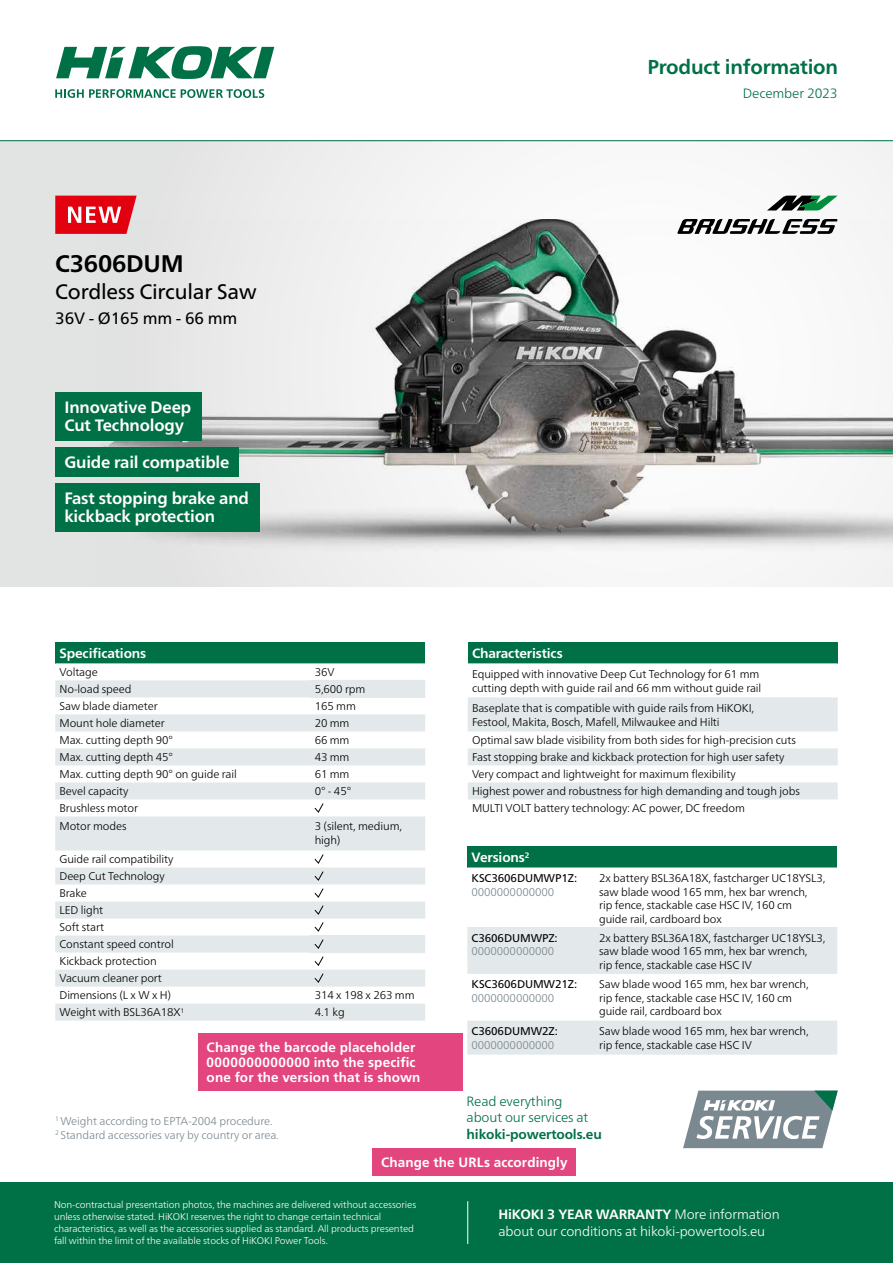
<style>
.page{position:relative;width:893px;height:1263px;background:#fff}
.page>*{position:absolute;margin:0;border:0;box-sizing:border-box;transform-origin:0 0}
.t1{font:700 24px "Frutiger Neue LTW1 G";letter-spacing:-.01em;color:#000}
.t2{font:21px "Frutiger Neue LTW1 G";letter-spacing:-.01em;color:#000}
.t3{font:700 20.1px "Frutiger Neue LTW1 G";letter-spacing:-.01em;color:#007046}
.t4{font:700 16.5px/18.8px "Frutiger Neue LTW1 G";letter-spacing:-.01em;color:#fff}
.t5{font:16.5px "Frutiger Neue LTW1 G";letter-spacing:-.01em;color:#000}
.t6{font:700 13.5px/15px "Frutiger LT Std";letter-spacing:.01em;color:#fff}
.t7{font:300 13.5px/16.5px "Frutiger Neue LTW1 G";letter-spacing:-.01em;color:#fff}
.t8{font:300 13.5px/16.5px "Frutiger Neue LTW1 G";letter-spacing:-.01em;color:#007046}
.t9{font:700 13.5px "Frutiger Neue LTW1 G";letter-spacing:-.01em;color:#fff}
.t10{font:700 13.5px "Frutiger Neue LTW1 G";letter-spacing:-.01em;color:#007046}
.t11{font:300 11.25px/17px "Frutiger Neue LTW1 G";letter-spacing:-.01em;color:#000}
.t12{font:300 11.25px/13.5px "Frutiger Neue LTW1 G";letter-spacing:-.01em;color:#7a8890}
.t13{font:11.25px "Frutiger Neue LTW1 G";letter-spacing:-.01em;color:#000}
.t14{font:300 9.75px/12px "Frutiger Neue LTW1 G";letter-spacing:-.01em;color:#fff}
.s1{font-weight:700}
</style>
<div class="page">
<div style="left:0;top:140px;width:893px;height:447px;background:linear-gradient(to right,#e3e3e4,#fdfdfd)"></div>
<div style="left:0;top:1182px;width:893px;height:81px;background:#007046"></div>
<hr style="left:0;top:140px;width:893px;height:1px;background:#007046">
<svg style="left:55px;top:89px;width:209px;height:9px"></svg>
<svg style="left:56px;top:46px;width:218px;height:33px"></svg>
<hr style="left:467px;top:1201px;width:1px;height:43px;background:#fff">
<svg style="left:683px;top:1090px;width:155px;height:58px"></svg>
<svg style="left:55px;top:196px;width:82px;height:38px;background:#e7303c"></svg>
<img style="left:96px;top:219px;width:797px;height:368px">
<img style="left:96px;top:219px;width:453px;height:290px">
<div style="left:467px;top:846px;width:370px;height:21px;background:#007046"></div>
<svg style="left:467px;top:867px;width:370px;height:1px"></svg>
<svg style="left:467px;top:927px;width:370px;height:127px;fill:#e3e8ea"></svg>
<div style="left:468px;top:642px;width:370px;height:21px;background:#007046"></div>
<svg style="left:468px;top:663px;width:370px;height:137px"></svg>
<svg style="left:468px;top:697px;width:370px;height:102px"></svg>
<div style="left:55px;top:642px;width:370px;height:21px;background:#007046"></div>
<svg style="left:55px;top:680px;width:370px;height:340px;fill:#e3e8ea"></svg>
<hr style="left:310px;top:680px;width:115px;height:1px;background:#e3e8ea">
<hr style="left:310px;top:935px;width:115px;height:1px;background:#e3e8ea">
<hr style="left:310px;top:697px;width:115px;height:1px;background:#e3e8ea">
<hr style="left:310px;top:952px;width:115px;height:1px;background:#e3e8ea">
<svg style="left:314px;top:803px;width:10px;height:10px"></svg>
<svg style="left:314px;top:854px;width:10px;height:10px"></svg>
<svg style="left:314px;top:871px;width:10px;height:10px"></svg>
<svg style="left:314px;top:888px;width:10px;height:10px"></svg>
<svg style="left:314px;top:905px;width:10px;height:10px"></svg>
<svg style="left:314px;top:922px;width:10px;height:10px"></svg>
<svg style="left:314px;top:939px;width:10px;height:10px"></svg>
<svg style="left:314px;top:956px;width:10px;height:10px"></svg>
<svg style="left:314px;top:973px;width:10px;height:10px"></svg>
<div style="left:55px;top:392px;width:147px;height:48px;background:#007046"></div>
<div style="left:55px;top:447px;width:184px;height:30px;background:#007046"></div>
<div style="left:55px;top:483px;width:204px;height:48px;background:#007046"></div>
<svg style="left:677px;top:219px;width:161px;height:15px"></svg>
<svg style="left:767px;top:196px;width:71px;height:14px"></svg>
<div style="left:198px;top:1033px;width:264px;height:57px;background:#e3467e"></div>
<div style="left:373px;top:1148px;width:203px;height:27px;background:#e3467e"></div>
<h3 class="t3" style="left:647px;top:55px;width:192px">Product information</h3>
<p class="t8" style="left:743px;top:85px;width:96px">December 2023</p>
<h1 class="t1" style="left:55px;top:249px;width:130px">C3606DUM</h1>
<h2 class="t2" style="left:55px;top:280px;width:203px">Cordless Circular Saw</h2>
<h3 class="t5" style="left:55px;top:308px;width:183px">36V - Ø165 mm - 66 mm</h3>
<h3 class="t4" style="left:64px;top:397px;width:128px">Innovative Deep<br>Cut Technology</h3>
<h3 class="t4" style="left:64px;top:444px;width:186px;line-height:36.2px">Guide rail compatible<br>Fast stopping brake and</h3>
<h3 class="t4" style="left:64px;top:507px;width:152px">kickback protection</h3>
<p class="t9" style="left:60px;top:645px;width:88px">Specifications</p>
<p class="t11" style="left:60px;top:664px;width:40px">Voltage</p>
<p class="t11" style="left:315px;top:663px;width:21px">36V</p>
<p class="t11" style="left:60px;top:681px;width:73px">No-load speed</p>
<p class="t11" style="left:315px;top:681px;width:52px">5,600 rpm</p>
<p class="t11" style="left:60px;top:698px;width:100px">Saw blade diameter</p>
<p class="t11" style="left:315px;top:698px;width:43px">165 mm</p>
<p class="t11" style="left:60px;top:715px;width:107px">Mount hole diameter</p>
<p class="t11" style="left:315px;top:715px;width:36px">20 mm</p>
<p class="t11" style="left:60px;top:732px;width:115px">Max. cutting depth 90°</p>
<p class="t11" style="left:315px;top:732px;width:36px">66 mm</p>
<p class="t11" style="left:60px;top:749px;width:115px">Max. cutting depth 45°</p>
<p class="t11" style="left:315px;top:749px;width:36px">43 mm</p>
<p class="t11" style="left:60px;top:766px;width:179px">Max. cutting depth 90° on guide rail</p>
<p class="t11" style="left:315px;top:766px;width:36px">61 mm</p>
<p class="t11" style="left:60px;top:783px;width:71px">Bevel capacity</p>
<p class="t11" style="left:315px;top:783px;width:38px">0° - 45°</p>
<p class="t11" style="left:60px;top:799px;width:80px;line-height:18.1px">Brushless motor<br>Motor modes</p>
<p class="t11" style="left:315px;top:819px;width:89px;line-height:13.5px">3 (silent, medium, high)</p>
<p class="t11" style="left:60px;top:851px;width:116px">Guide rail compatibility<br>Deep Cut Technology<br>Brake<br>LED light<br>Soft start<br>Constant speed control<br>Kickback protection<br>Vacuum cleaner port<br>Dimensions (L x W x H)</p>
<p class="t11" style="left:315px;top:987px;width:101px">314 x 198 x 263 mm</p>
<p class="t11" style="left:60px;top:1004px;width:126px">Weight with BSL36A18X<sup>1</sup></p>
<p class="t11" style="left:315px;top:1004px;width:32px">4.1 kg</p>
<p class="t6" style="left:207px;top:1040px;width:215px">Change the barcode placeholder<br>0000000000000 into the specific one for the version that is shown</p>
<p class="t12" style="left:55px;top:1114px;width:225px"><sup>1</sup> Weight according to EPTA-2004 procedure.<br><sup>2</sup> Standard accessories vary by country or area.</p>
<p class="t9" style="left:472px;top:645px;width:92px">Characteristics</p>
<p class="t11" style="left:472px;top:667px;width:291px;line-height:13.5px">Equipped with innovative Deep Cut Technology for 61 mm cutting depth with guide rail and 66 mm without guide rail</p>
<p class="t11" style="left:472px;top:701px;width:284px;line-height:13.5px">Baseplate that is compatible with guide rails from HiKOKI,<br>Festool, Makita, Bosch, Mafell, Milwaukee and Hilti</p>
<p class="t11" style="left:472px;top:732px;width:329px">Optimal saw blade visibility from both sides for high-precision cuts Fast stopping brake and kickback protection for high user safety Very compact and lightweight for maximum flexibility<br>Highest power and robustness for high demanding and tough jobs MULTI VOLT battery technology: AC power, DC freedom</p>
<p class="t9" style="left:472px;top:849px;width:59px">Versions<sup>2</sup></p>
<p class="t13" style="left:472px;top:871px;width:107px">KSC3606DUMWP1Z:</p>
<p class="t12" style="left:472px;top:885px;width:84px">0000000000000</p>
<p class="t11" style="left:599px;top:871px;width:228px;line-height:13.5px">2x battery BSL36A18X, fastcharger UC18YSL3, saw blade wood 165 mm, hex bar wrench,<br>rip fence, stackable case HSC IV, 160 cm<br>guide rail, cardboard box</p>
<p class="t13" style="left:472px;top:931px;width:88px">C3606DUMWPZ:</p>
<p class="t12" style="left:472px;top:945px;width:84px">0000000000000</p>
<p class="t11" style="left:599px;top:931px;width:228px;line-height:13.5px">2x battery BSL36A18X, fastcharger UC18YSL3, saw blade wood 165 mm, hex bar wrench,<br>rip fence, stackable case HSC IV</p>
<p class="t13" style="left:472px;top:978px;width:107px">KSC3606DUMW21Z:</p>
<p class="t12" style="left:472px;top:991px;width:84px">0000000000000</p>
<p class="t11" style="left:599px;top:977px;width:211px;line-height:13.5px">Saw blade wood 165 mm, hex bar wrench, rip fence, stackable case HSC IV, 160 cm guide rail, cardboard box</p>
<p class="t13" style="left:472px;top:1024px;width:88px">C3606DUMW2Z:</p>
<p class="t12" style="left:472px;top:1038px;width:84px">0000000000000</p>
<p class="t11" style="left:599px;top:1024px;width:211px;line-height:13.5px">Saw blade wood 165 mm, hex bar wrench, rip fence, stackable case HSC IV</p>
<p class="t8" style="left:467px;top:1092px;width:123px">Read everything about our services at</p>
<p class="t10" style="left:467px;top:1126px;width:137px">hikoki-powertools.eu</p>
<p class="t6" style="left:381px;top:1155px;width:188px">Change the URLs accordingly</p>
<p class="t14" style="left:54px;top:1198px;width:364px">Non-contractual presentation photos, the machines are delivered without accessories unless otherwise stated. HiKOKI reserves the right to change certain technical characteristics, as well as the accessories supplied as standard. All products presented fall within the limit of the available stocks of HiKOKI Power Tools.</p>
<p class="t7" style="left:498px;top:1206px;width:283px"><span class="s1">HiKOKI 3 YEAR WARRANTY</span> More information about our conditions at hikoki-powertools.eu</p>
</div>
